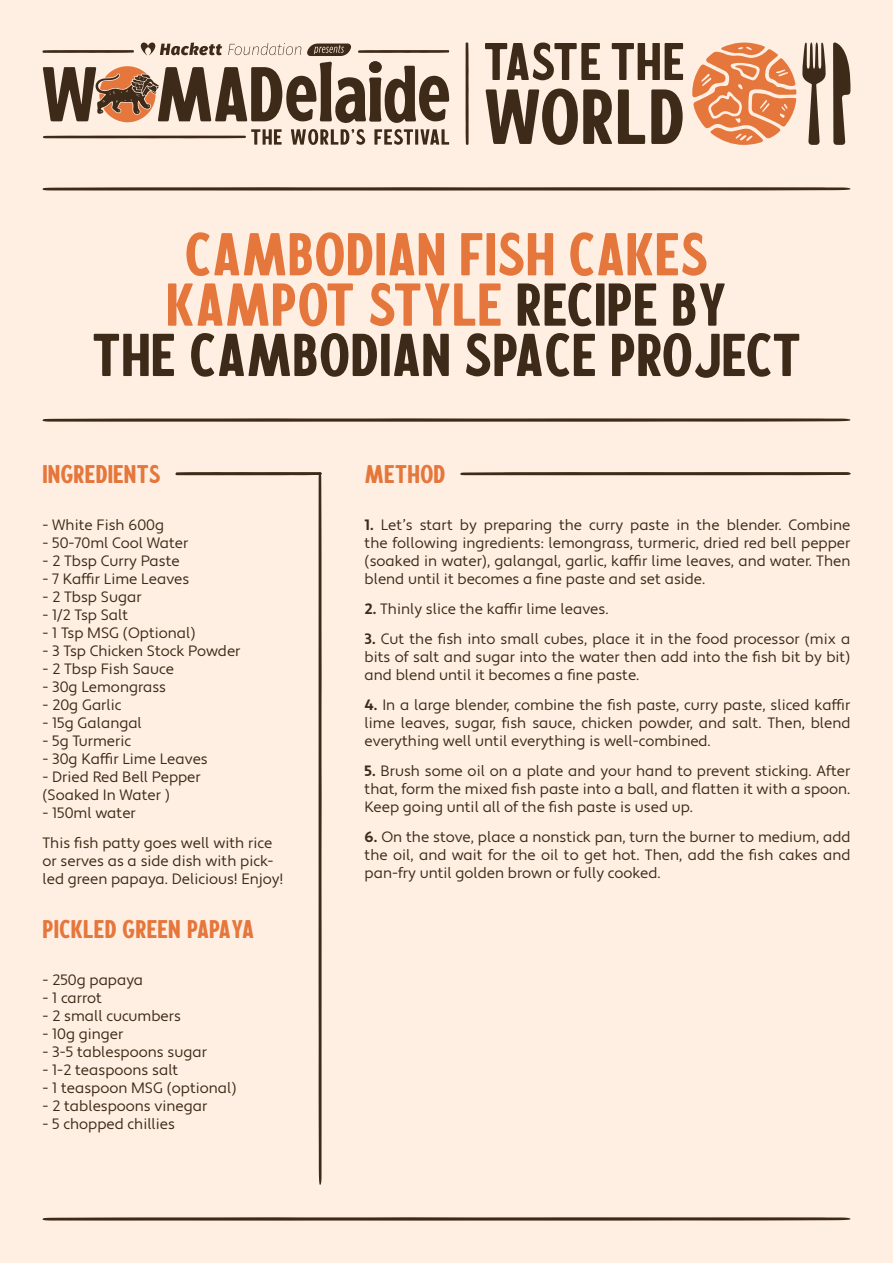
<style>
.page{position:relative;width:893px;height:1263px;background:#ffefe3}
.page>*{position:absolute;margin:0;border:0;box-sizing:border-box;transform-origin:0 0}
.t1{font:60.15px "Calderock Rounded";color:#e5773c}
.t2{font:60.15px "Calderock Rounded";color:#3d2a18}
.t3{font:25.5px "Calderock Rounded";color:#e5773c}
.t4{font:15px/18px "Apertura";color:#3d2a18;text-align:justify}
.s1{color:#3d2a18}
.s2{font-weight:700}
</style>
<div class="page">
<svg style="left:42px;top:418px;width:809px;height:3px;background:#5e4b3a"></svg>
<svg style="left:42px;top:1217px;width:809px;height:3px;background:#594635"></svg>
<svg style="left:43px;top:43px;width:406px;height:102px"></svg>
<svg style="left:692px;top:43px;width:104px;height:102px"></svg>
<svg style="left:485px;top:43px;width:115px;height:37px"></svg>
<svg style="left:612px;top:43px;width:71px;height:37px"></svg>
<svg style="left:485px;top:89px;width:127px;height:56px"></svg>
<svg style="left:618px;top:89px;width:27px;height:55px"></svg>
<svg style="left:651px;top:89px;width:32px;height:55px"></svg>
<svg style="left:833px;top:42px;width:17px;height:103px"></svg>
<svg style="left:802px;top:42px;width:24px;height:103px"></svg>
<svg style="left:42px;top:187px;width:809px;height:3px;background:#554231"></svg>
<svg style="left:466px;top:42px;width:3px;height:103px"></svg>
<svg style="left:460px;top:472px;width:390px;height:3px"></svg>
<svg style="left:176px;top:472px;width:146px;height:713px"></svg>
<p class="t1" style="left:184px;top:215px;width:526px">CAMBODIAN FISH CAKES</p>
<p class="t1" style="left:166px;top:266px;width:563px">KAMPOT STYLE <span class="s1">RECIPE BY</span></p>
<p class="t2" style="left:92px;top:316px;width:711px">THE CAMBODIAN SPACE PROJECT</p>
<p class="t3" style="left:43px;top:458px;width:120px">INGREDIENTS</p>
<p class="t4" style="left:43px;top:516px;width:123px">- White Fish 600g</p>
<p class="t4" style="left:43px;top:534px;width:147px">- 50-70ml Cool Water</p>
<p class="t4" style="left:43px;top:552px;width:139px">- 2 Tbsp Curry Paste</p>
<p class="t4" style="left:43px;top:570px;width:148px">- 7 Kaffir Lime Leaves</p>
<p class="t4" style="left:43px;top:588px;width:101px">- 2 Tbsp Sugar</p>
<p class="t4" style="left:43px;top:606px;width:87px">- 1/2 Tsp Salt</p>
<p class="t4" style="left:43px;top:624px;width:155px">- 1 Tsp MSG (Optional)</p>
<p class="t4" style="left:43px;top:642px;width:200px">- 3 Tsp Chicken Stock Powder</p>
<p class="t4" style="left:43px;top:660px;width:133px">- 2 Tbsp Fish Sauce</p>
<p class="t4" style="left:43px;top:678px;width:125px">- 30g Lemongrass</p>
<p class="t4" style="left:43px;top:696px;width:80px">- 20g Garlic</p>
<p class="t4" style="left:43px;top:714px;width:101px">- 15g Galangal</p>
<p class="t4" style="left:43px;top:732px;width:90px">- 5g Turmeric</p>
<p class="t4" style="left:43px;top:750px;width:167px">- 30g Kaffir Lime Leaves</p>
<p class="t4" style="left:43px;top:768px;width:160px">- Dried Red Bell Pepper (Soaked In Water )</p>
<p class="t4" style="left:43px;top:804px;width:95px">- 150ml water</p>
<p class="t4" style="left:43px;top:834px;width:242px;text-align:left">This fish patty goes well with rice or serves as a side dish with pick&shy;led green papaya. Delicious! Enjoy!</p>
<p class="t3" style="left:43px;top:913px;width:213px">PICKLED GREEN PAPAYA</p>
<p class="t4" style="left:43px;top:971px;width:102px">- 250g papaya</p>
<p class="t4" style="left:43px;top:989px;width:61px">- 1 carrot</p>
<p class="t4" style="left:43px;top:1007px;width:140px">- 2 small cucumbers</p>
<p class="t4" style="left:43px;top:1025px;width:82px">- 10g ginger</p>
<p class="t4" style="left:43px;top:1043px;width:166px">- 3-5 tablespoons sugar</p>
<p class="t4" style="left:43px;top:1061px;width:137px">- 1-2 teaspoons salt</p>
<p class="t4" style="left:43px;top:1079px;width:196px">- 1 teaspoon MSG (optional)</p>
<p class="t4" style="left:43px;top:1097px;width:166px">- 2 tablespoons vinegar</p>
<p class="t4" style="left:43px;top:1115px;width:134px">- 5 chopped chillies</p>
<p class="t3" style="left:365px;top:458px;width:82px">METHOD</p>
<p class="t4" style="left:365px;top:516px;width:487px"><span class="s2">1.</span> Let’s start by preparing the curry paste in the blender. Combine the following ingredients: lemongrass, turmeric, dried red bell pepper (soaked in water), galangal, garlic, kaffir lime leaves, and water. Then blend until it becomes a fine paste and set aside.</p>
<p class="t4" style="left:365px;top:600px;width:245px"><span class="s2">2.</span> Thinly slice the kaffir lime leaves.</p>
<p class="t4" style="left:365px;top:630px;width:487px"><span class="s2">3.</span> Cut the fish into small cubes, place it in the food processor (mix a bits of salt and sugar into the water then add into the fish bit by bit) and blend until it becomes a fine paste.</p>
<p class="t4" style="left:365px;top:696px;width:487px"><span class="s2">4.</span> In a large blender, combine the fish paste, curry paste, sliced kaffir lime leaves, sugar, fish sauce, chicken powder, and salt. Then, blend everything well until everything is well-combined.</p>
<p class="t4" style="left:365px;top:762px;width:487px"><span class="s2">5.</span> Brush some oil on a plate and your hand to prevent sticking. After that, form the mixed fish paste into a ball, and flatten it with a spoon.<br>Keep going until all of the fish paste is used up.</p>
<p class="t4" style="left:365px;top:828px;width:487px"><span class="s2">6.</span> On the stove, place a nonstick pan, turn the burner to medium, add the oil, and wait for the oil to get hot. Then, add the fish cakes and pan-fry until golden brown or fully cooked.</p>
</div>
